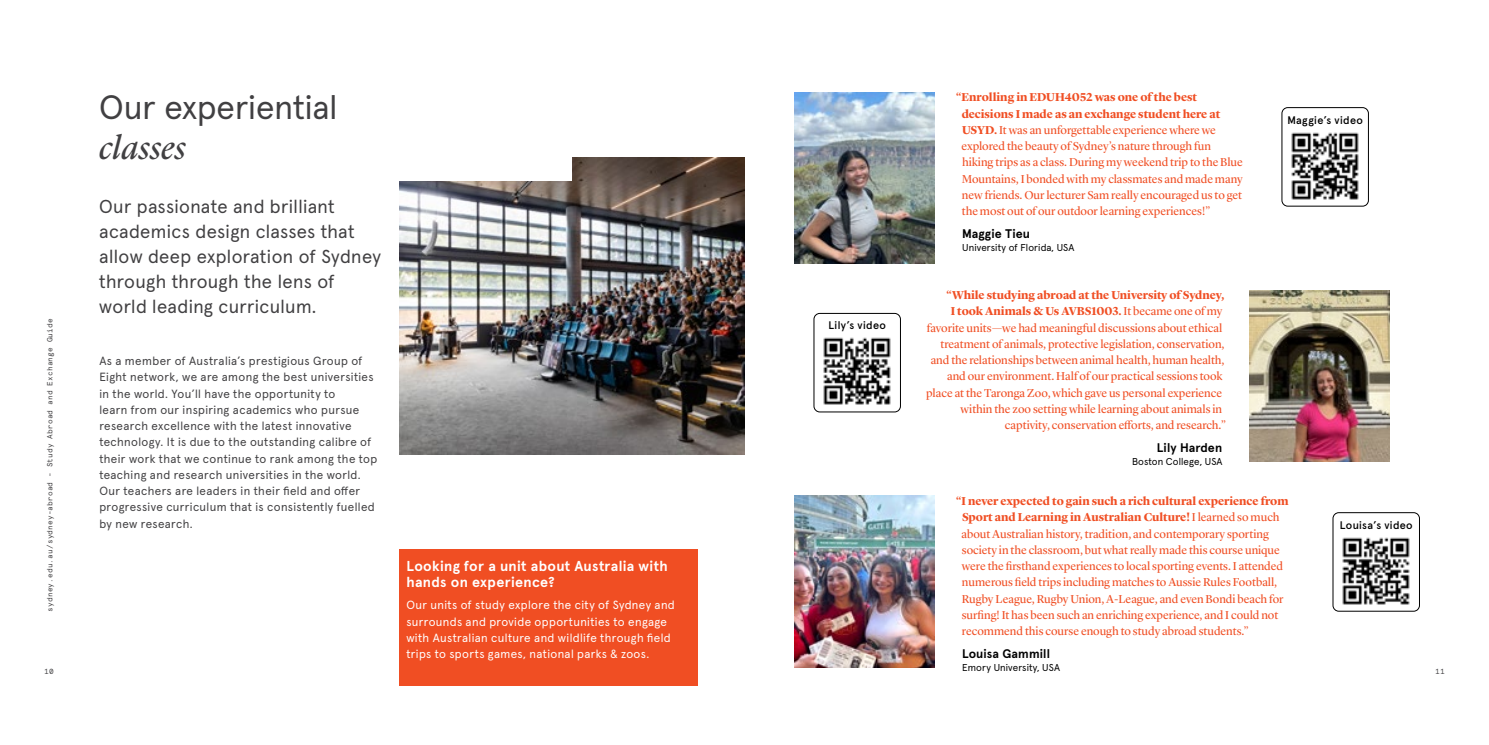
<style>
.page{position:relative;width:1489px;height:745px;background:#fff}
.page>*{position:absolute;margin:0;border:0;box-sizing:border-box;transform-origin:0 0}
.t1{font:33.75px/40.5px "Apercu Pro";color:#414042}
.SUBHEADING{font:18.75px/25px "Apercu Pro";letter-spacing:.02em;color:#414042}
.BODY{font:700 14.38px/16.2px "Apercu Pro";letter-spacing:.02em;color:#fff}
.BODY2{font:700 12.5px "Apercu Pro";letter-spacing:.01em;color:#000}
.testimonial{font:11.88px/16.2px "Lyon Display LF";color:#f04e23}
.BODY-2{font:11.88px/16.2px "Apercu Pro";letter-spacing:.03em;color:#414042}
.BODY-3{font:11.88px/16.2px "Apercu Pro";letter-spacing:.03em;color:#fff}
.testimonial-2{font:700 11.88px "Lyon Display LF";color:#f04e23}
.BODY-4{font:500 11px "Apercu Pro";letter-spacing:.035em;color:#000}
.BODY2-2{font:10px "Apercu Pro";letter-spacing:.01em;color:#000}
.t2{font:7.5px "Apercu Mono Pro";letter-spacing:.02em;color:#414042}
.s1{font-weight:700}
.s2{font-weight:400}
.s3{font-family:"Lyon Display LF";font-style:italic}
</style>
<div class="page">
<div style="left:399px;top:549px;width:298px;height:136px;background:#f04e23"></div>
<img style="left:399px;top:157px;width:345px;height:297px">
<div style="left:395px;top:131px;width:177px;height:50px;background:#fff"></div>
<img style="left:794px;top:92px;width:140px;height:171px">
<img style="left:1249px;top:290px;width:140px;height:171px">
<img style="left:794px;top:495px;width:140px;height:171px">
<img style="left:823px;top:337px;width:68px;height:68px">
<div style="left:813px;top:313px;width:87px;height:99px;border:1px solid #000;border-radius:6px"></div>
<img style="left:1342px;top:537px;width:68px;height:68px">
<div style="left:1332px;top:512px;width:87px;height:99px;border:1px solid #000;border-radius:6px"></div>
<img style="left:1291px;top:132px;width:68px;height:68px">
<div style="left:1281px;top:107px;width:87px;height:99px;border:1px solid #000;border-radius:6px"></div>
<p class="testimonial" style="left:961px;top:88px;width:283px;text-indent:-6px"><span class="s1">“Enrolling in EDUH4052 was one of the best decisions I made as an exchange student here at USYD.</span> It was an unforgettable experience where we explored the beauty of Sydney’s nature through fun hiking trips as a class. During my weekend trip to the Blue Mountains, I bonded with my classmates and made many new friends. Our lecturer Sam really encouraged us to get the most out of our outdoor learning experiences!”</p>
<p class="BODY2" style="left:961px;top:224px;width:70px">Maggie Tieu</p>
<p class="BODY2-2" style="left:962px;top:239px;width:114px">University of Florida, USA</p>
<p class="testimonial-2" style="left:946px;top:286px;width:280px">“While studying abroad at the University of Sydney,</p>
<p class="testimonial-2" style="left:950px;top:302px;width:273px">I took Animals &amp; Us AVBS1003. <span class="s2">It became one of my</span></p>
<p class="testimonial" style="left:926px;top:318px;width:297px">favorite units—we had meaningful discussions about ethical</p>
<p class="testimonial" style="left:940px;top:334px;width:286px">treatment of animals, protective legislation, conservation,</p>
<p class="testimonial" style="left:930px;top:351px;width:295px">and the relationships between animal health, human health,</p>
<p class="testimonial" style="left:947px;top:367px;width:277px">and our environment. Half of our practical sessions took</p>
<p class="testimonial" style="left:926px;top:383px;width:297px">place at the Taronga Zoo, which gave us personal experience</p>
<p class="testimonial" style="left:960px;top:399px;width:263px">within the zoo setting while learning about animals in</p>
<p class="testimonial" style="left:1004px;top:416px;width:223px">captivity, conservation efforts, and research.”</p>
<p class="BODY2" style="left:1156px;top:438px;width:67px">Lily Harden</p>
<p class="BODY2-2" style="left:1132px;top:453px;width:92px">Boston College, USA</p>
<p class="testimonial" style="left:961px;top:491px;width:328px;text-indent:-6px"><span class="s1">“I never expected to gain such a rich cultural experience from Sport and Learning in Australian Culture!</span> I learned so much about Australian history, tradition, and contemporary sporting society in the classroom, but what really made this course unique were the firsthand experiences to local sporting events. I attended numerous field trips including matches to Aussie Rules Football, Rugby League, Rugby Union, A-League, and even Bondi beach for surfing! It has been such an enriching experience, and I could not recommend this course enough to study abroad students.”</p>
<p class="BODY2" style="left:961px;top:643px;width:89px">Louisa Gammill</p>
<p class="BODY2-2" style="left:962px;top:659px;width:99px">Emory University, USA</p>
<p class="t1" style="left:99px;top:84px;width:240px">Our experiential <span class="s3">classes</span></p>
<p class="BODY-4" style="left:1287px;top:111px;width:77px">Maggie’s video</p>
<p class="SUBHEADING" style="left:99px;top:192px;width:283px">Our passionate and brilliant academics design classes that allow deep exploration of Sydney through through the lens of world leading curriculum.</p>
<p class="t2" style="left:44px;top:611px;width:294px;rotate:-90deg">sydney.edu.au/sydney-abroad - Study Abroad and Exchange Guide</p>
<p class="BODY-4" style="left:828px;top:317px;width:59px">Lily’s video</p>
<p class="BODY-2" style="left:99px;top:351px;width:279px">As a member of Australia’s prestigious Group of Eight network, we are among the best universities in the world. You’ll have the opportunity to<br>learn from our inspiring academics who pursue research excellence with the latest innovative technology. It is due to the outstanding calibre of their work that we continue to rank among the top teaching and research universities in the world.<br>Our teachers are leaders in their field and offer progressive curriculum that is consistently fuelled by new research.</p>
<p class="BODY-4" style="left:1339px;top:516px;width:75px">Louisa’s video</p>
<p class="BODY" style="left:406px;top:556px;width:263px">Looking for a unit about Australia with hands on experience?</p>
<p class="BODY-3" style="left:406px;top:595px;width:270px">Our units of study explore the city of Sydney and surrounds and provide opportunities to engage with Australian culture and wildlife through field trips to sports games, national parks &amp; zoos.</p>
<p class="t2" style="left:44px;top:665px;width:11px">10</p>
<p class="t2" style="left:1435px;top:665px;width:11px">11</p>
</div>
